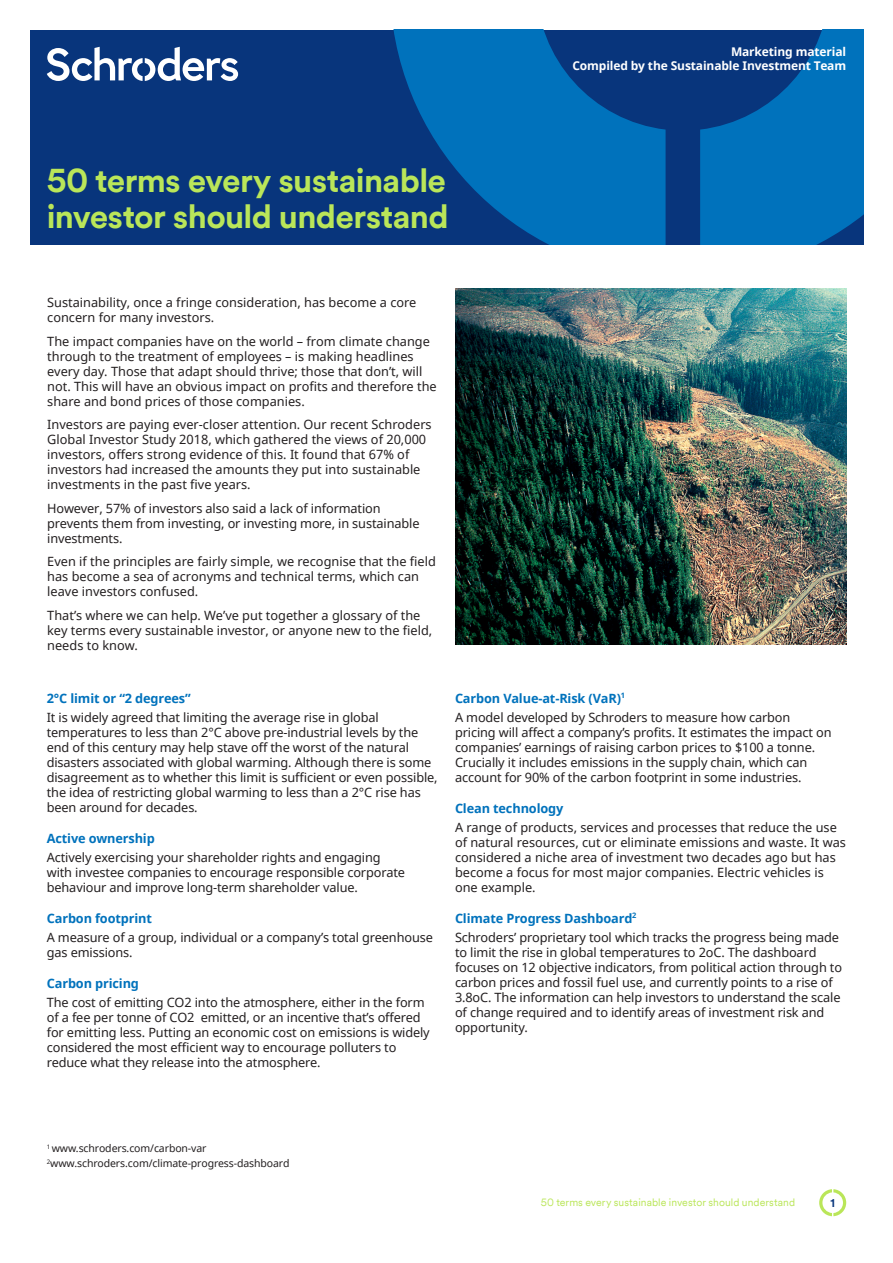
<style>
.page{position:relative;width:893px;height:1263px;background:#fff}
.page>*{position:absolute;margin:0;border:0;box-sizing:border-box;transform-origin:0 0}
._22_24_Heading_White{font:700 33px/36px "Schroders Circular TT";letter-spacing:-.02em;color:#bae659}
._8_5_10_Body_Text_Bl{font:12.75px/15px "Noto Sans";letter-spacing:-.01em;color:#231f20}
._7_5_9_Body_Text_Bla{font:12.75px/15px "Noto Sans";color:#231f20}
._8_5_10_Sub_Head_Bod{font:700 12.75px "Noto Sans";letter-spacing:-.01em;color:#0072bc}
._7_5_9_Body_Text_Bla-2{font:700 12px "Noto Sans UI";letter-spacing:-.01em;color:#fff}
.t1{font:700 11.25px "Schroders Circular TT";color:#08357c}
._8_5_10_Body_Text_Bl-2{font:10.5px "Noto Sans";letter-spacing:-.01em;color:#231f20}
.t2{font:10.5px "Schroders Circular TT";letter-spacing:.005em;color:#bae659}
</style>
<div class="page">
<div style="left:30px;top:30px;width:833px;height:214px;background:#08357c"></div>
<svg style="left:393px;top:30px;width:470px;height:214px;fill:#0072bc"></svg>
<img style="left:455px;top:289px;width:391px;height:356px">
<svg style="left:47px;top:47px;width:191px;height:34px"></svg>
<svg style="left:819px;top:1189px;width:27px;height:27px"></svg>
<p class="_7_5_9_Body_Text_Bla-2" style="left:731px;top:44px;width:117px">Marketing material</p>
<p class="_7_5_9_Body_Text_Bla-2" style="left:572px;top:57px;width:275px">Compiled by the Sustainable Investment Team</p>
<p class="_22_24_Heading_White" style="left:47px;top:161px;width:403px">50 terms every sustainable investor should understand</p>
<p class="_7_5_9_Body_Text_Bla" style="left:47px;top:295px;width:371px">Sustainability, once a fringe consideration, has become a core concern for many investors.</p>
<p class="_7_5_9_Body_Text_Bla" style="left:47px;top:333px;width:391px">The impact companies have on the world – from climate change through to the treatment of employees – is making headlines every day. Those that adapt should thrive; those that don’t, will not. This will have an obvious impact on profits and therefore the share and bond prices of those companies.</p>
<p class="_7_5_9_Body_Text_Bla" style="left:47px;top:417px;width:386px">Investors are paying ever-closer attention. Our recent Schroders Global Investor Study 2018, which gathered the views of 20,000 investors, offers strong evidence of this. It found that 67% of investors had increased the amounts they put into sustainable investments in the past five years.</p>
<p class="_7_5_9_Body_Text_Bla" style="left:47px;top:500px;width:374px">However, 57% of investors also said a lack of information prevents them from investing, or investing more, in sustainable investments.</p>
<p class="_7_5_9_Body_Text_Bla" style="left:47px;top:554px;width:390px">Even if the principles are fairly simple, we recognise that the field has become a sea of acronyms and technical terms, which can leave investors confused.</p>
<p class="_7_5_9_Body_Text_Bla" style="left:47px;top:607px;width:387px">That’s where we can help. We’ve put together a glossary of the key terms every sustainable investor, or anyone new to the field, needs to know.</p>
<p class="_8_5_10_Sub_Head_Bod" style="left:47px;top:689px;width:145px">2°C limit or “2 degrees”</p>
<p class="_8_5_10_Body_Text_Bl" style="left:47px;top:709px;width:392px">It is widely agreed that limiting the average rise in global temperatures to less than 2°C above pre-industrial levels by the end of this century may help stave off the worst of the natural disasters associated with global warming. Although there is some disagreement as to whether this limit is sufficient or even possible, the idea of restricting global warming to less than a 2°C rise has been around for decades.</p>
<p class="_8_5_10_Sub_Head_Bod" style="left:47px;top:829px;width:110px">Active ownership</p>
<p class="_8_5_10_Body_Text_Bl" style="left:47px;top:849px;width:360px">Actively exercising your shareholder rights and engaging with investee companies to encourage responsible corporate behaviour and improve long-term shareholder value.</p>
<p class="_8_5_10_Sub_Head_Bod" style="left:47px;top:909px;width:107px">Carbon footprint</p>
<p class="_8_5_10_Body_Text_Bl" style="left:47px;top:929px;width:388px">A measure of a group, individual or a company’s total greenhouse gas emissions.</p>
<p class="_8_5_10_Sub_Head_Bod" style="left:47px;top:974px;width:94px">Carbon pricing</p>
<p class="_8_5_10_Body_Text_Bl" style="left:47px;top:994px;width:385px">The cost of emitting CO2 into the atmosphere, either in the form of a fee per tonne of CO2 emitted, or an incentive that’s offered for emitting less. Putting an economic cost on emissions is widely considered the most efficient way to encourage polluters to reduce what they release into the atmosphere.</p>
<p class="_8_5_10_Sub_Head_Bod" style="left:455px;top:689px;width:172px">Carbon Value-at-Risk (VaR)<sup>1</sup></p>
<p class="_8_5_10_Body_Text_Bl" style="left:455px;top:709px;width:378px">A model developed by Schroders to measure how carbon pricing will affect a company’s profits. It estimates the impact on companies’ earnings of raising carbon prices to $100 a tonne.<br>Crucially it includes emissions in the supply chain, which can account for 90% of the carbon footprint in some industries.</p>
<p class="_8_5_10_Sub_Head_Bod" style="left:455px;top:799px;width:110px">Clean technology</p>
<p class="_8_5_10_Body_Text_Bl" style="left:455px;top:819px;width:392px">A range of products, services and processes that reduce the use of natural resources, cut or eliminate emissions and waste. It was considered a niche area of investment two decades ago but has become a focus for most major companies. Electric vehicles is one example.</p>
<p class="_8_5_10_Sub_Head_Bod" style="left:455px;top:909px;width:183px">Climate Progress Dashboard<sup>2</sup></p>
<p class="_8_5_10_Body_Text_Bl" style="left:455px;top:929px;width:389px">Schroders’ proprietary tool which tracks the progress being made to limit the rise in global temperatures to 2oC. The dashboard focuses on 12 objective indicators, from political action through to carbon prices and fossil fuel use, and currently points to a rise of 3.8oC. The information can help investors to understand the scale of change required and to identify areas of investment risk and opportunity.</p>
<p class="_8_5_10_Body_Text_Bl-2" style="left:47px;top:1141px;width:161px"><sup>1</sup> www.schroders.com/carbon-var</p>
<p class="_8_5_10_Body_Text_Bl-2" style="left:47px;top:1156px;width:244px"><sup>2</sup>www.schroders.com/climate-progress-dashboard</p>
<p class="t2" style="left:541px;top:1195px;width:256px">50 terms every sustainable investor should understand</p>
<p class="t1" style="left:830px;top:1195px;width:6px">1</p>
</div>
